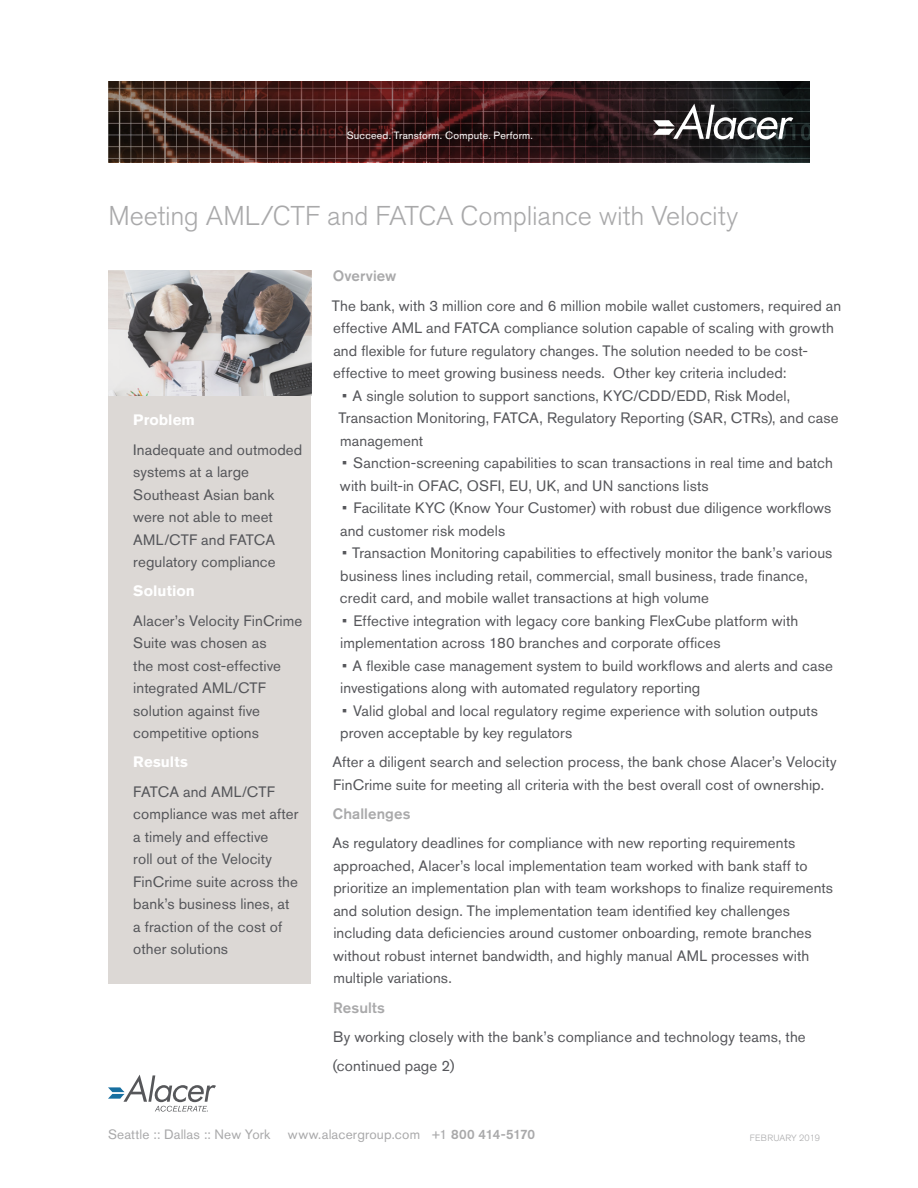
<style>
.page{position:relative;width:918px;height:1188px;background:#fff}
.page>*{position:absolute;margin:0;border:0;box-sizing:border-box;transform-origin:0 0}
.t1{font:300 27px "Akzidenz Grotesk BE";letter-spacing:-.005em;color:#a9a9aa}
.body_text{font:15px/22.5px "Akzidenz Grotesk BE";letter-spacing:.005em;color:#55565a}
.Highlights_sidebar{font:15px/22.5px "Akzidenz Grotesk BE";letter-spacing:.005em;color:#55565a}
.body_text-2{font:500 15px "Akzidenz Grotesk BE";letter-spacing:.01em;color:#a9a9aa}
.Highlights_sidebar-2{font:700 15px "Akzidenz Grotesk BE";letter-spacing:.005em;color:#fff}
.grey_subhead{font:500 15px "Akzidenz Grotesk BE";letter-spacing:.005em;color:#a9a9aa}
.body_text-3{font:700 15px "Akzidenz Grotesk BE";letter-spacing:.005em;color:#fff}
.t2{font:13.5px "Akzidenz Grotesk BE";letter-spacing:.01em;color:#a9a9aa}
.t3{font:10.5px "Akzidenz Grotesk BE";letter-spacing:.02em;color:#fff}
.grey_list{font:300 9px "Akzidenz Grotesk BE";letter-spacing:.015em;color:#a9a9aa}
.s1{font-weight:500}
</style>
<div class="page">
<img style="left:109px;top:81px;width:701px;height:81px">
<svg style="left:653px;top:104px;width:140px;height:35px"></svg>
<svg style="left:108px;top:1075px;width:108px;height:37px"></svg>
<div style="left:109px;top:270px;width:202px;height:713px;background:#dcd8d5"></div>
<img style="left:109px;top:270px;width:202px;height:126px">
<p class="t3" style="left:347px;top:129px;width:188px">Succeed. Transform. Compute. Perform.</p>
<p class="t1" style="left:108px;top:201px;width:631px">Meeting AML/CTF and FATCA Compliance with Velocity</p>
<p class="grey_subhead" style="left:333px;top:267px;width:65px">Overview</p>
<p class="body_text" style="left:332px;top:294px;width:511px">The bank, with 3 million core and 6 million mobile wallet customers, required an effective AML and FATCA compliance solution capable of scaling with growth and flexible for future regulatory changes. The solution needed to be cost&shy;effective to meet growing business needs. Other key criteria included:</p>
<p class="body_text" style="left:339px;top:384px;width:502px">• A single solution to support sanctions, KYC/CDD/EDD, Risk Model,<br>Transaction Monitoring, FATCA, Regulatory Reporting (SAR, CTRs), and case management</p>
<p class="body_text" style="left:340px;top:451px;width:494px">• Sanction-screening capabilities to scan transactions in real time and batch with built-in OFAC, OSFI, EU, UK, and UN sanctions lists</p>
<p class="body_text" style="left:340px;top:496px;width:493px">• Facilitate KYC (Know Your Customer) with robust due diligence workflows and customer risk models</p>
<p class="body_text" style="left:340px;top:541px;width:494px">• Transaction Monitoring capabilities to effectively monitor the bank’s various business lines including retail, commercial, small business, trade finance, credit card, and mobile wallet transactions at high volume</p>
<p class="body_text" style="left:340px;top:609px;width:460px">• Effective integration with legacy core banking FlexCube platform with implementation across 180 branches and corporate offices</p>
<p class="body_text" style="left:340px;top:654px;width:494px">• A flexible case management system to build workflows and alerts and case investigations along with automated regulatory reporting</p>
<p class="body_text" style="left:340px;top:699px;width:479px">• Valid global and local regulatory regime experience with solution outputs proven acceptable by key regulators</p>
<p class="body_text" style="left:332px;top:751px;width:506px">After a diligent search and selection process, the bank chose Alacer’s Velocity<br>FinCrime suite for meeting all criteria with the best overall cost of ownership.</p>
<p class="body_text-2" style="left:333px;top:805px;width:79px">Challenges</p>
<p class="body_text" style="left:332px;top:832px;width:502px">As regulatory deadlines for compliance with new reporting requirements approached, Alacer’s local implementation team worked with bank staff to prioritize an implementation plan with team workshops to finalize requirements and solution design. The implementation team identified key challenges including data deficiencies around customer onboarding, remote branches without robust internet bandwidth, and highly manual AML processes with multiple variations.</p>
<p class="body_text-2" style="left:333px;top:998px;width:53px">Results</p>
<p class="body_text" style="left:333px;top:1025px;width:474px">By working closely with the bank’s compliance and technology teams, the</p>
<p class="body_text" style="left:333px;top:1054px;width:123px">(continued page 2)</p>
<p class="Highlights_sidebar-2" style="left:133px;top:411px;width:63px">Problem</p>
<p class="Highlights_sidebar" style="left:133px;top:438px;width:171px">Inadequate and outmoded systems at a large<br>Southeast Asian bank were not able to meet<br>AML/CTF and FATCA regulatory compliance</p>
<p class="Highlights_sidebar-2" style="left:133px;top:582px;width:63px">Solution</p>
<p class="Highlights_sidebar" style="left:133px;top:609px;width:170px">Alacer’s Velocity FinCrime<br>Suite was chosen as<br>the most cost-effective integrated AML/CTF solution against five competitive options</p>
<p class="body_text-3" style="left:133px;top:753px;width:56px">Results</p>
<p class="Highlights_sidebar" style="left:133px;top:780px;width:167px">FATCA and AML/CTF compliance was met after a timely and effective<br>roll out of the Velocity<br>FinCrime suite across the bank’s business lines, at a fraction of the cost of other solutions</p>
<p class="t2" style="left:108px;top:1127px;width:164px">Seattle :: Dallas :: New York</p>
<p class="t2" style="left:288px;top:1127px;width:249px">www.alacergroup.com +1 <span class="s1">800 414-5170</span></p>
<p class="grey_list" style="left:750px;top:1133px;width:72px">February 2019</p>
</div>
